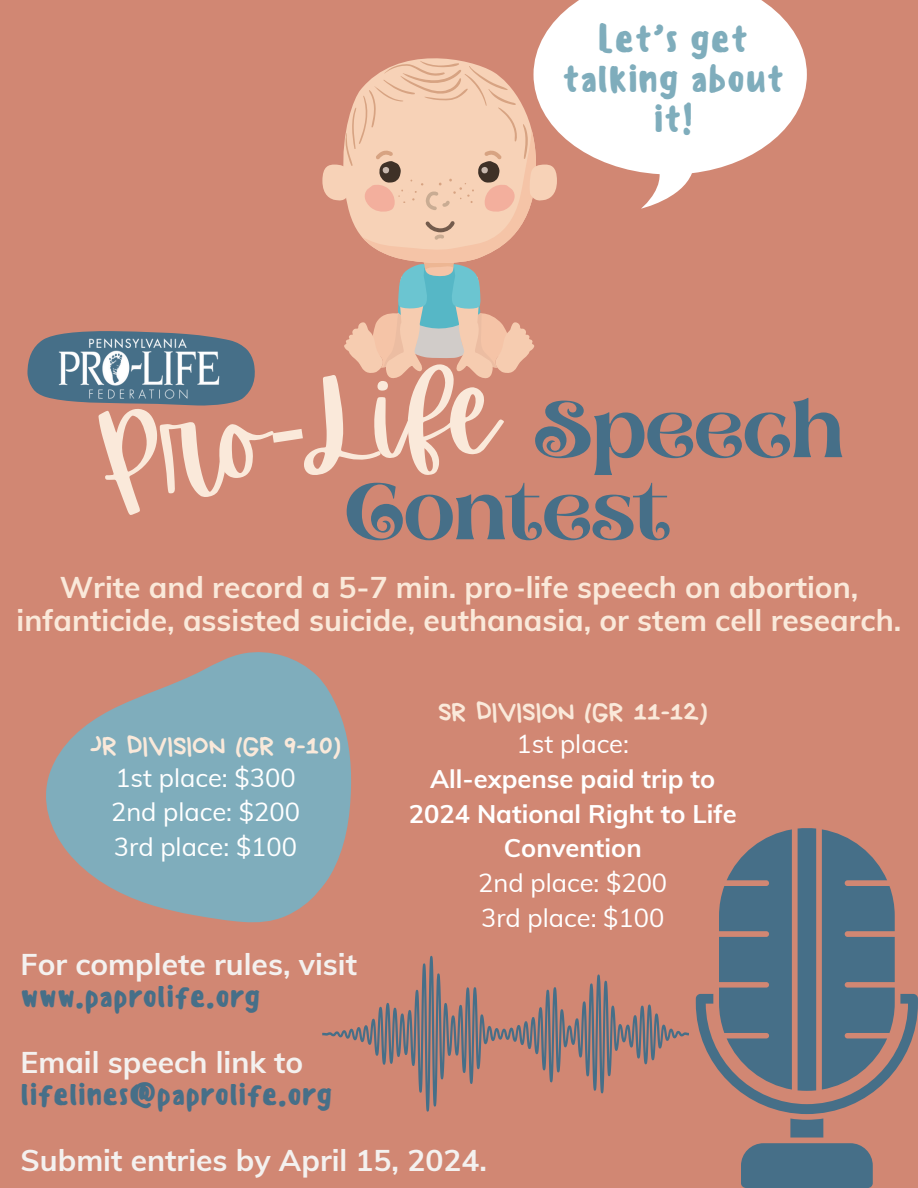
<style>
.page{position:relative;width:918px;height:1188px;background:#d18773}
.page>*{position:absolute;margin:0;border:0;box-sizing:border-box;transform-origin:0 0}
.t1{font:600 79.35px "Aprila";color:#466f88}
.t2{font:500 37.35px/39.9px "Sensei";color:#7fadbc;text-align:center}
.t3{font:700 30px "Muli";color:#fae9da}
.t4{font:700 30px "Muli";color:#f4f1ef}
.t5{font:500 30px "Sensei";color:#466f88}
.t6{font:27px "Bryndan Write";color:#fae9da}
.t7{font:25.5px "Muli";color:#fff}
.t8{font:700 25.5px "Muli";color:#fff}
</style>
<div class="page">
<svg style="left:46px;top:652px;width:305px;height:271px;fill:#7fadbc"></svg>
<svg style="left:719px;top:828px;width:176px;height:166px;fill:#466f88"></svg>
<svg style="left:696px;top:994px;width:222px;height:194px"></svg>
<svg style="left:322px;top:956px;width:367px;height:156px"></svg>
<svg style="left:534px;top:0;width:273px;height:209px;fill:#fff"></svg>
<svg style="left:27px;top:61px;width:530px;height:345px"></svg>
<p class="t2" style="left:562px;top:19px;width:224px">Let’s get talking about it!</p>
<p class="t1" style="left:534px;top:398px;width:311px">Speech</p>
<p class="t1" style="left:345px;top:480px;width:327px">Contest</p>
<p class="t3" style="left:60px;top:568px;width:800px">Write and record a 5-7 min. pro-life speech on abortion,</p>
<p class="t3" style="left:17px;top:600px;width:886px">infanticide, assisted suicide, euthanasia, or stem cell research.</p>
<p class="t6" style="left:90px;top:732px;width:252px">JR DIVISION (GR 9-10)</p>
<p class="t7" style="left:115px;top:761px;width:182px">1st place: $300</p>
<p class="t7" style="left:111px;top:796px;width:190px">2nd place: $200</p>
<p class="t7" style="left:114px;top:831px;width:185px">3rd place: $100</p>
<p class="t6" style="left:438px;top:698px;width:271px">SR DIVISION (GR 11-12)</p>
<p class="t7" style="left:517px;top:727px;width:114px">1st place:</p>
<p class="t8" style="left:430px;top:762px;width:287px">All-expense paid trip to</p>
<p class="t8" style="left:409px;top:797px;width:329px">2024 National Right to Life</p>
<p class="t8" style="left:504px;top:832px;width:139px">Convention</p>
<p class="t7" style="left:478px;top:867px;width:190px">2nd place: $200</p>
<p class="t7" style="left:481px;top:901px;width:185px">3rd place: $100</p>
<p class="t4" style="left:21px;top:945px;width:338px">For complete rules, visit</p>
<p class="t5" style="left:21px;top:978px;width:242px">www.paprolife.org</p>
<p class="t4" style="left:21px;top:1043px;width:284px">Email speech link to</p>
<p class="t5" style="left:21px;top:1076px;width:314px">lifelines@paprolife.org</p>
<p class="t4" style="left:21px;top:1141px;width:468px">Submit entries by April 15, 2024.</p>
</div>
